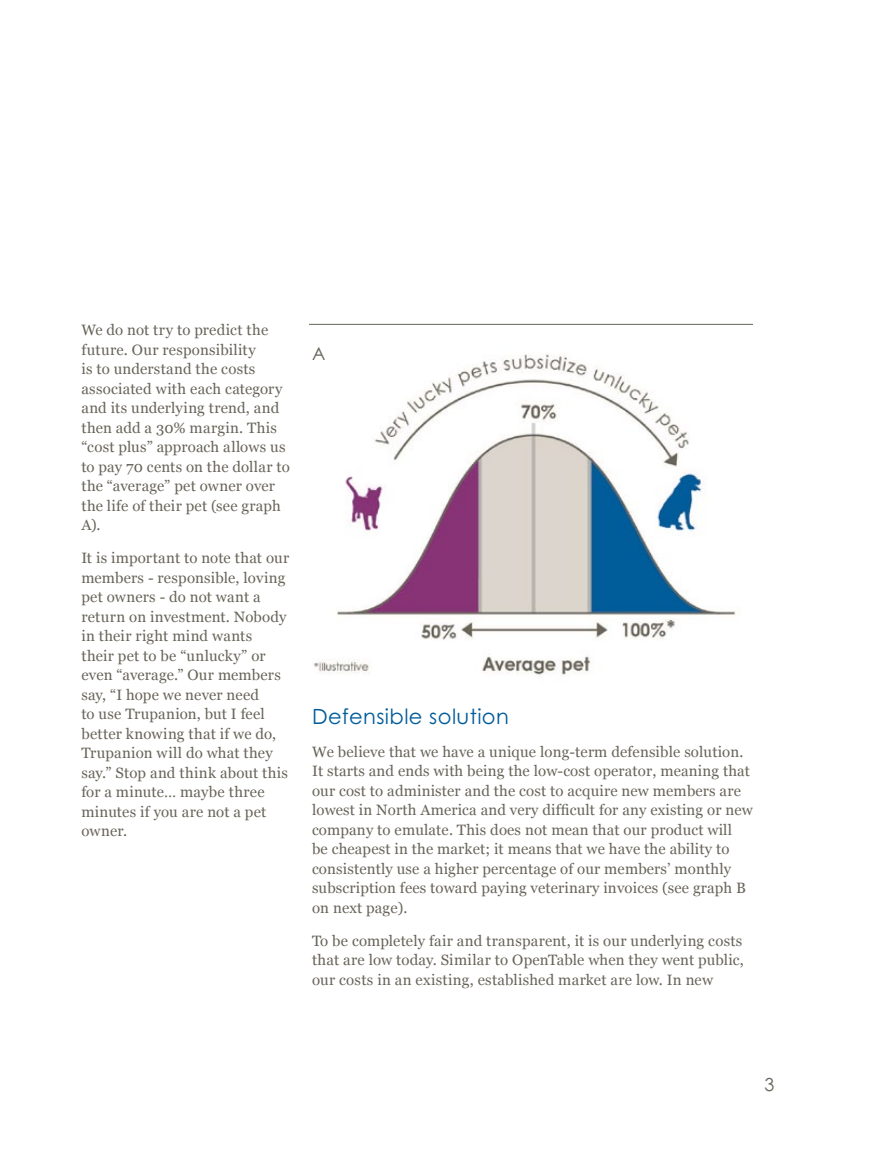
<style>
.page{position:relative;width:891px;height:1161px;background:#fff}
.page>*{position:absolute;margin:0;border:0;box-sizing:border-box;transform-origin:0 0}
.t1{font:21px "Century Gothic Pro";letter-spacing:.02em;color:#005c99}
.t2{font:18px "Century Gothic Pro";color:#686459}
.t3{font:15px/19.5px "Georgia";letter-spacing:.01em;color:#686459}
</style>
<div class="page">
<img style="left:314px;top:354px;width:422px;height:321px">
<hr style="left:309px;top:324px;width:444px;height:1px;background:#686459">
<p class="t3" style="left:81px;top:321px;width:210px">We do not try to predict the future. Our responsibility<br>is to understand the costs associated with each category and its underlying trend, and then add a 30% margin. This “cost plus” approach allows us to pay 70 cents on the dollar to the “average” pet owner over the life of their pet (see graph<br>A).</p>
<p class="t3" style="left:81px;top:549px;width:209px">It is important to note that our members - responsible, loving pet owners - do not want a return on investment. Nobody in their right mind wants<br>their pet to be “unlucky” or even “average.” Our members say, “I hope we never need<br>to use Trupanion, but I feel better knowing that if we do,<br>Trupanion will do what they say.” Stop and think about this for a minute… maybe three minutes if you are not a pet owner.</p>
<p class="t2" style="left:312px;top:342px;width:15px">A</p>
<h1 class="t1" style="left:312px;top:703px;width:198px">Defensible solution</h1>
<p class="t3" style="left:312px;top:742px;width:442px">We believe that we have a unique long-term defensible solution.<br>It starts and ends with being the low-cost operator, meaning that our cost to administer and the cost to acquire new members are lowest in North America and very difficult for any existing or new company to emulate. This does not mean that our product will<br>be cheapest in the market; it means that we have the ability to consistently use a higher percentage of our members’ monthly subscription fees toward paying veterinary invoices (see graph B on next page).</p>
<p class="t3" style="left:312px;top:931px;width:433px;text-align:justify">To be completely fair and transparent, it is our underlying costs that are low today. Similar to OpenTable when they went public, our costs in an existing, established market are low. In new</p>
<p class="t2" style="left:765px;top:1073px;width:11px">3</p>
</div>
